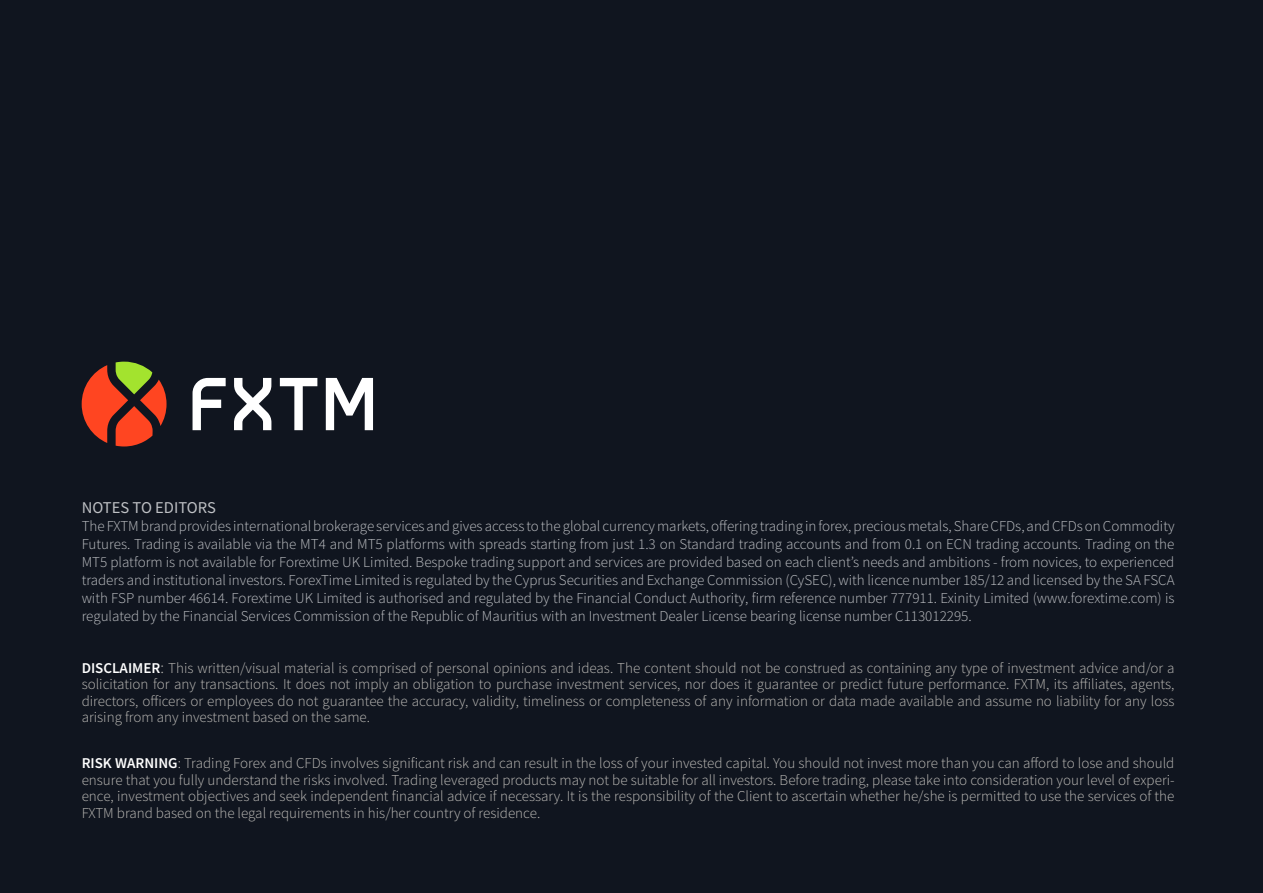
<style>
.page{position:relative;width:1263px;height:893px;background:#10151f}
.page>*{position:absolute;margin:0;border:0;box-sizing:border-box;transform-origin:0 0}
.t1{font:16.5px "Source Sans Pro";color:#bfc1c5}
.t2{font:300 15px/16.5px "Source Sans Pro";color:#bdbbb7;text-align:justify}
.t3{font:300 15px/18px "Source Sans Pro";color:#bfc1c5;text-align:justify}
.s1{font-weight:600;color:#fff}
.s2{font-size:16.5px}
</style>
<div class="page">
<svg style="left:82px;top:362px;width:85px;height:84px;background:#954221"></svg>
<svg style="left:234px;top:378px;width:37px;height:52px"></svg>
<svg style="left:280px;top:378px;width:37px;height:52px"></svg>
<svg style="left:326px;top:378px;width:47px;height:52px"></svg>
<svg style="left:193px;top:378px;width:33px;height:52px"></svg>
<p class="t1" style="left:82px;top:497px;width:136px">NOTES TO EDITORS</p>
<p class="t3" style="left:82px;top:517px;width:1094px">The FXTM brand provides international brokerage services and gives access to the global currency markets, offering trading in forex, precious metals, Share CFDs, and CFDs on Commodity Futures. Trading is available via the MT4 and MT5 platforms with spreads starting from just 1.3 on Standard trading accounts and from 0.1 on ECN trading accounts. Trading on the MT5 platform is not available for Forextime UK Limited. Bespoke trading support and services are provided based on each client’s needs and ambitions - from novices, to experienced traders and institutional investors. ForexTime Limited is regulated by the Cyprus Securities and Exchange Commission (CySEC), with licence number 185/12 and licensed by the SA FSCA with FSP number 46614. Forextime UK Limited is authorised and regulated by the Financial Conduct Authority, firm reference number 777911. Exinity Limited (www.forextime.com) is regulated by the Financial Services Commission of the Republic of Mauritius with an Investment Dealer License bearing license number C113012295.</p>
<p class="t2" style="left:82px;top:659px;width:1094px"><span class="s1">DISCLAIMER</span><span class="s2">:</span> This written/visual material is comprised of personal opinions and ideas. The content should not be construed as containing any type of investment advice and/or a solicitation for any transactions. It does not imply an obligation to purchase investment services, nor does it guarantee or predict future performance. FXTM, its affiliates, agents, directors, officers or employees do not guarantee the accuracy, validity, timeliness or completeness of any information or data made available and assume no liability for any loss arising from any investment based on the same.</p>
<p class="t2" style="left:82px;top:755px;width:1094px"><span class="s1">RISK WARNING</span>: Trading Forex and CFDs involves significant risk and can result in the loss of your invested capital. You should not invest more than you can afford to lose and should ensure that you fully understand the risks involved. Trading leveraged products may not be suitable for all investors. Before trading, please take into consideration your level of experi&shy;ence, investment objectives and seek independent financial advice if necessary. It is the responsibility of the Client to ascertain whether he/she is permitted to use the services of the FXTM brand based on the legal requirements in his/her country of residence.</p>
</div>
